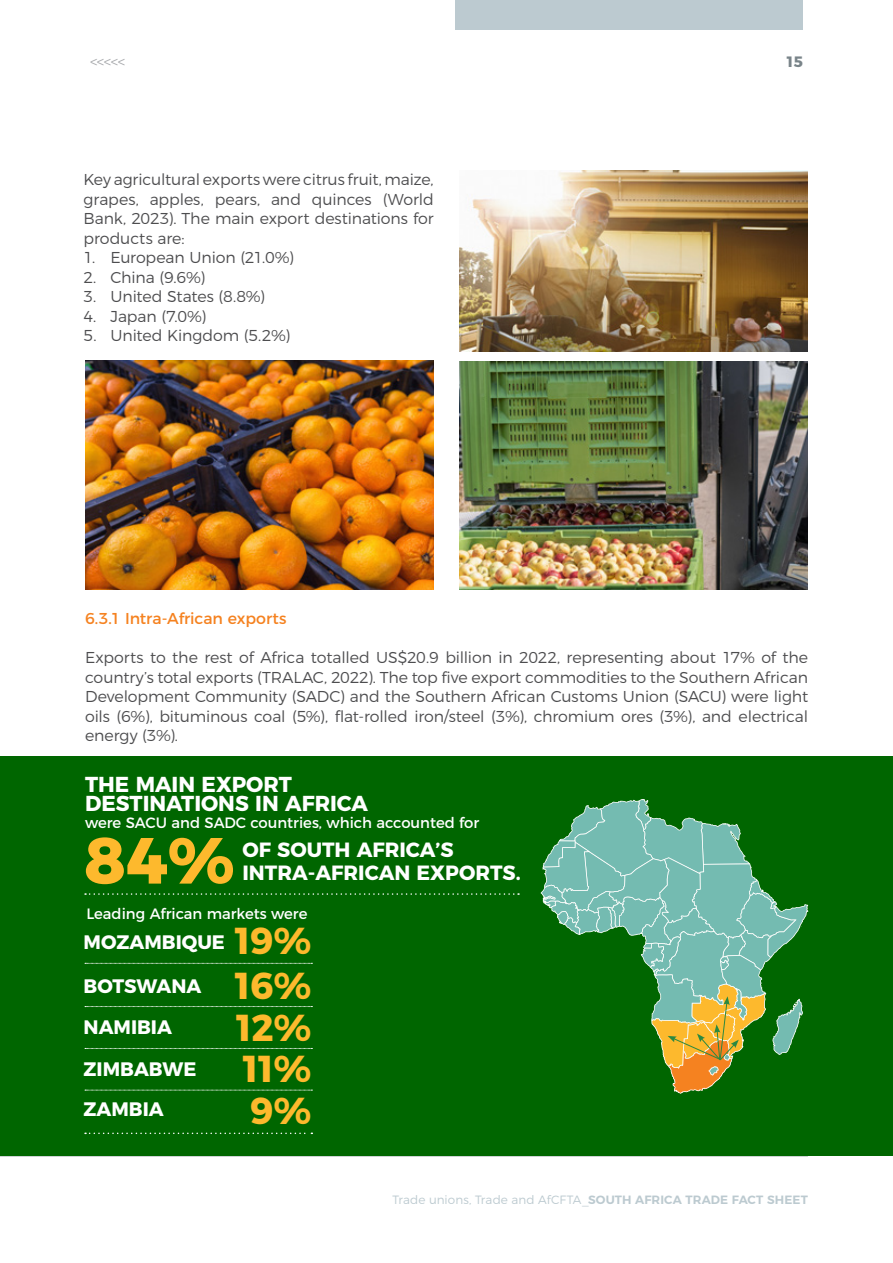
<style>
.page{position:relative;width:893px;height:1263px;background:#fff}
.page>*{position:absolute;margin:0;border:0;box-sizing:border-box;transform-origin:0 0}
.t1{font:800 65.1px "Montserrat";color:#fdb92d}
.t2{font:700 37.5px/42.3px "Montserrat";color:#fdb92d;text-align:center}
.t3{font:700 21.6px/19.5px "Montserrat";color:#fff}
.t4{font:700 20.55px/23.1px "Montserrat";color:#fff}
.t5{font:700 19.5px/41.7px "Montserrat";color:#fff}
.t6{font:300 15.75px/19.5px "Montserrat";letter-spacing:-.005em;color:#4d4d4f;text-align:justify}
.t7{font:15.75px "Montserrat";letter-spacing:-.005em;color:#f58220}
.t8{font:15px "Montserrat";color:#fff}
.t9{font:300 15px "Montserrat";color:#a7a9ac}
.t10{font:700 15px "Montserrat";color:#798489}
.t11{font:300 12px "Montserrat";letter-spacing:.005em;color:#bccad0}
.s1{font-weight:600}
</style>
<div class="page">
<div style="left:455px;top:0;width:348px;height:30px;background:#bccad0"></div>
<hr style="left:0;top:1155px;width:808px;height:1px;background:#8f9a9f">
<div style="left:0;top:756px;width:893px;height:399px;background:#060"></div>
<img style="left:85px;top:360px;width:349px;height:230px">
<img style="left:459px;top:361px;width:348px;height:229px">
<img style="left:459px;top:170px;width:348px;height:181px">
<svg style="left:85px;top:963px;width:227px;height:1px"></svg>
<svg style="left:85px;top:1006px;width:227px;height:1px"></svg>
<svg style="left:85px;top:1048px;width:227px;height:1px"></svg>
<svg style="left:85px;top:1090px;width:227px;height:1px"></svg>
<svg style="left:85px;top:1132px;width:227px;height:2px"></svg>
<svg style="left:85px;top:893px;width:434px;height:2px"></svg>
<svg style="left:541px;top:799px;width:267px;height:295px"></svg>
<p class="t9" style="left:90px;top:50px;width:37px">&lt;&lt;&lt;&lt;&lt;</p>
<p class="t10" style="left:785px;top:49px;width:19px">15</p>
<p class="t6" style="left:84px;top:169px;width:352px">Key agricultural exports were citrus fruit, maize, grapes, apples, pears, and quinces (World Bank, 2023). The main export destinations for products are:</p>
<p class="t6" style="left:84px;top:247px;width:212px">1. European Union (21.0%)</p>
<p class="t6" style="left:84px;top:266px;width:123px">2. China (9.6%)</p>
<p class="t6" style="left:84px;top:286px;width:183px">3. United States (8.8%)</p>
<p class="t6" style="left:84px;top:305px;width:124px">4. Japan (7.0%)</p>
<p class="t6" style="left:84px;top:325px;width:208px">5. United Kingdom (5.2%)</p>
<p class="t7" style="left:85px;top:606px;width:203px">6.3.1 Intra-African exports</p>
<p class="t6" style="left:85px;top:647px;width:725px">Exports to the rest of Africa totalled US$20.9 billion in 2022, representing about 17% of the country’s total exports (TRALAC, 2022). The top five export commodities to the Southern African Development Community (SADC) and the Southern African Customs Union (SACU) were light oils (6%), bituminous coal (5%), flat-rolled iron/steel (3%), chromium ores (3%), and electrical energy (3%).</p>
<h3 class="t3" style="left:85px;top:773px;width:284px">THE MAIN EXPORT<br>DESTINATIONS IN AFRICA</h3>
<p class="t8" style="left:85px;top:810px;width:396px">were SACU and SADC countries, which accounted for</p>
<h1 class="t1" style="left:84px;top:806px;width:152px">84%</h1>
<h3 class="t4" style="left:242px;top:836px;width:280px">OF SOUTH AFRICA’S<br>INTRA-AFRICAN EXPORTS.</h3>
<p class="t8" style="left:86px;top:901px;width:223px">Leading African markets were</p>
<p class="t5" style="left:84px;top:919px;width:143px">MOZAMBIQUE</p>
<p class="t5" style="left:84px;top:963px;width:119px">BOTSWANA<br>NAMIBIA<br>ZIMBABWE</p>
<p class="t5" style="left:84px;top:1087px;width:82px">ZAMBIA</p>
<h2 class="t2" style="left:235px;top:917px;width:78px">19%<br>16%<br>12%<br>11%<br>9%</h2>
<p class="t11" style="left:392px;top:1190px;width:417px">Trade unions, Trade and AfCFTA_<span class="s1">SOUTH AFRICA TRADE FACT SHEET</span></p>
</div>
